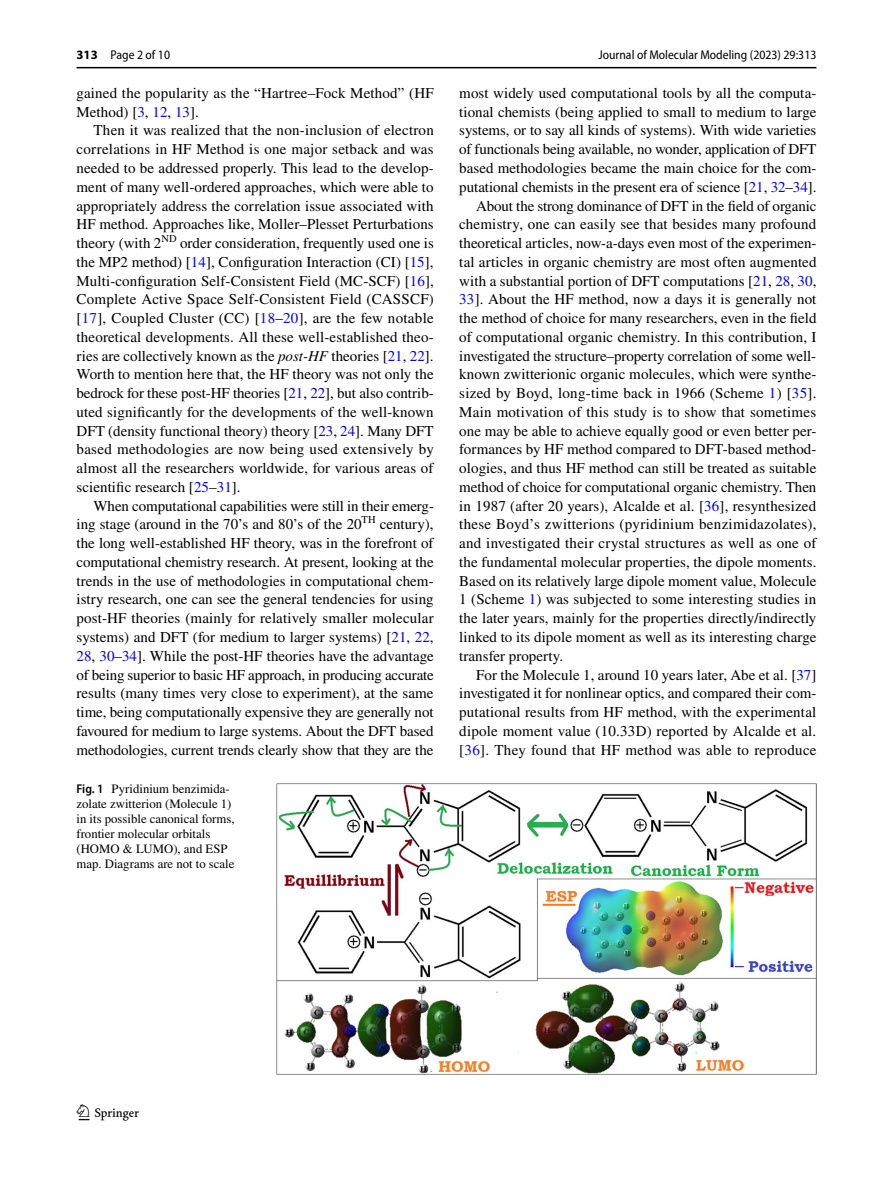
<style>
.page{position:relative;width:893px;height:1187px;background:#fff}
.page>*{position:absolute;margin:0;border:0;box-sizing:border-box;transform-origin:0 0}
.t1{font:22.5px "Springnew Regular 2";color:#000}
.t2{font:15px/18.8px "STIX";letter-spacing:.005em;color:#000;text-align:justify}
.t3{font:12.75px/15px "STIX";color:#000}
.t4{font:semi-condensed 12.75px "Myriad Pro";color:#000}
.s1{font-weight:700;font-stretch:normal}
.s2{color:#00f}
.s3{font-style:italic}
.s4{font-family:"Myriad Pro";font-weight:600;font-stretch:semi-condensed}
</style>
<div class="page">
<hr style="left:77px;top:67px;width:739px;height:1px;background:#000">
<img style="left:276px;top:783px;width:540px;height:290px">
<p class="t4" style="left:77px;top:48px;width:95px"><span class="s1">313</span> Page 2 of 10</p>
<p class="t2" style="left:77px;top:84px;width:359px">gained the popularity as the “Hartree–Fock Method” (HF<br>Method) [<span class="s2">3</span>, <span class="s2">12</span>, <span class="s2">13</span>].</p>
<p class="t2" style="left:77px;top:122px;width:359px;text-indent:17px">Then it was realized that the non-inclusion of electron correlations in HF Method is one major setback and was needed to be addressed properly. This lead to the develop&shy;ment of many well-ordered approaches, which were able to appropriately address the correlation issue associated with HF method. Approaches like, Moller–Plesset Perturbations theory (with 2<sup>ND</sup> order consideration, frequently used one is the MP2 method) [<span class="s2">14</span>], Configuration Interaction (CI) [<span class="s2">15</span>], Multi-configuration Self-Consistent Field (MC-SCF) [<span class="s2">16</span>], Complete Active Space Self-Consistent Field (CASSCF) [<span class="s2">17</span>], Coupled Cluster (CC) [<span class="s2">18</span>–<span class="s2">20</span>], are the few notable theoretical developments. All these well-established theo&shy;ries are collectively known as the <span class="s3">post-HF</span> theories [<span class="s2">21</span>, <span class="s2">22</span>].<br>Worth to mention here that, the HF theory was not only the bedrock for these post-HF theories [<span class="s2">21</span>, <span class="s2">22</span>], but also contrib&shy;uted significantly for the developments of the well-known DFT (density functional theory) theory [<span class="s2">23</span>, <span class="s2">24</span>]. Many DFT based methodologies are now being used extensively by almost all the researchers worldwide, for various areas of scientific research [<span class="s2">25</span>–<span class="s2">31</span>].</p>
<p class="t2" style="left:77px;top:497px;width:359px;text-indent:17px">When computational capabilities were still in their emerg&shy;ing stage (around in the 70’s and 80’s of the 20<sup>TH</sup> century), the long well-established HF theory, was in the forefront of computational chemistry research. At present, looking at the trends in the use of methodologies in computational chem&shy;istry research, one can see the general tendencies for using post-HF theories (mainly for relatively smaller molecular systems) and DFT (for medium to larger systems) [<span class="s2">21</span>, <span class="s2">22</span>, <span class="s2">28</span>, <span class="s2">30</span>–<span class="s2">34</span>]. While the post-HF theories have the advantage of being superior to basic HF approach, in producing accurate results (many times very close to experiment), at the same time, being computationally expensive they are generally not favoured for medium to large systems. About the DFT based methodologies, current trends clearly show that they are the</p>
<p class="t3" style="left:77px;top:782px;width:160px"><span class="s4">Fig. 1</span> Pyridinium benzimida&shy;zolate zwitterion (Molecule 1) in its possible canonical forms, frontier molecular orbitals (HOMO &amp; LUMO), and ESP map. Diagrams are not to scale</p>
<p class="t4" style="left:598px;top:48px;width:219px">Journal of Molecular Modeling (2023) 29:313</p>
<p class="t2" style="left:459px;top:84px;width:359px">most widely used computational tools by all the computa-</p>
<p class="t2" style="left:459px;top:103px;width:359px">tional chemists (being applied to small to medium to large</p>
<p class="t2" style="left:459px;top:122px;width:359px">systems, or to say all kinds of systems). With wide varieties</p>
<p class="t2" style="left:459px;top:141px;width:359px">of functionals being available, no wonder, application of DFT</p>
<p class="t2" style="left:459px;top:159px;width:359px">based methodologies became the main choice for the com-</p>
<p class="t2" style="left:459px;top:178px;width:359px">putational chemists in the present era of science [<span class="s2">21</span>, <span class="s2">32</span>–<span class="s2">34</span>].</p>
<p class="t2" style="left:476px;top:197px;width:342px">About the strong dominance of DFT in the field of organic</p>
<p class="t2" style="left:459px;top:216px;width:358px">chemistry, one can easily see that besides many profound</p>
<p class="t2" style="left:459px;top:234px;width:359px">theoretical articles, now-a-days even most of the experimen-</p>
<p class="t2" style="left:459px;top:253px;width:359px">tal articles in organic chemistry are most often augmented</p>
<p class="t2" style="left:459px;top:272px;width:359px">with a substantial portion of DFT computations [<span class="s2">21</span>, <span class="s2">28</span>, <span class="s2">30</span>,</p>
<p class="t2" style="left:459px;top:291px;width:359px"><span class="s2">33</span>]. About the HF method, now a days it is generally not</p>
<p class="t2" style="left:459px;top:309px;width:359px">the method of choice for many researchers, even in the field</p>
<p class="t2" style="left:459px;top:328px;width:359px">of computational organic chemistry. In this contribution, I</p>
<p class="t2" style="left:459px;top:347px;width:358px">investigated the structure–property correlation of some well-</p>
<p class="t2" style="left:459px;top:366px;width:359px">known zwitterionic organic molecules, which were synthe-</p>
<p class="t2" style="left:459px;top:384px;width:359px">sized by Boyd, long-time back in 1966 (Scheme <span class="s2">1</span>) [<span class="s2">35</span>].</p>
<p class="t2" style="left:459px;top:403px;width:358px">Main motivation of this study is to show that sometimes</p>
<p class="t2" style="left:459px;top:422px;width:359px">one may be able to achieve equally good or even better per-</p>
<p class="t2" style="left:459px;top:441px;width:359px">formances by HF method compared to DFT-based method-</p>
<p class="t2" style="left:459px;top:459px;width:359px">ologies, and thus HF method can still be treated as suitable</p>
<p class="t2" style="left:459px;top:478px;width:359px">method of choice for computational organic chemistry. Then</p>
<p class="t2" style="left:459px;top:497px;width:358px">in 1987 (after 20 years), Alcalde et al. [<span class="s2">36</span>], resynthesized</p>
<p class="t2" style="left:459px;top:516px;width:359px">these Boyd’s zwitterions (pyridinium benzimidazolates),</p>
<p class="t2" style="left:459px;top:534px;width:359px">and investigated their crystal structures as well as one of</p>
<p class="t2" style="left:459px;top:553px;width:359px">the fundamental molecular properties, the dipole moments.</p>
<p class="t2" style="left:459px;top:572px;width:359px">Based on its relatively large dipole moment value, Molecule</p>
<p class="t2" style="left:459px;top:591px;width:359px">1 (Scheme <span class="s2">1</span>) was subjected to some interesting studies in</p>
<p class="t2" style="left:459px;top:609px;width:359px">the later years, mainly for the properties directly/indirectly</p>
<p class="t2" style="left:459px;top:628px;width:359px">linked to its dipole moment as well as its interesting charge</p>
<p class="t2" style="left:459px;top:647px;width:105px">transfer property.</p>
<p class="t2" style="left:476px;top:666px;width:342px">For the Molecule 1, around 10 years later, Abe et al. [<span class="s2">37</span>]</p>
<p class="t2" style="left:459px;top:684px;width:359px">investigated it for nonlinear optics, and compared their com-</p>
<p class="t2" style="left:459px;top:703px;width:359px">putational results from HF method, with the experimental</p>
<p class="t2" style="left:459px;top:722px;width:359px">dipole moment value (10.33D) reported by Alcalde et al.</p>
<p class="t2" style="left:459px;top:741px;width:359px">[<span class="s2">36</span>]. They found that HF method was able to reproduce</p>
<h1 class="t1" style="left:79px;top:1104px;width:62px">1 3</h1>
</div>
